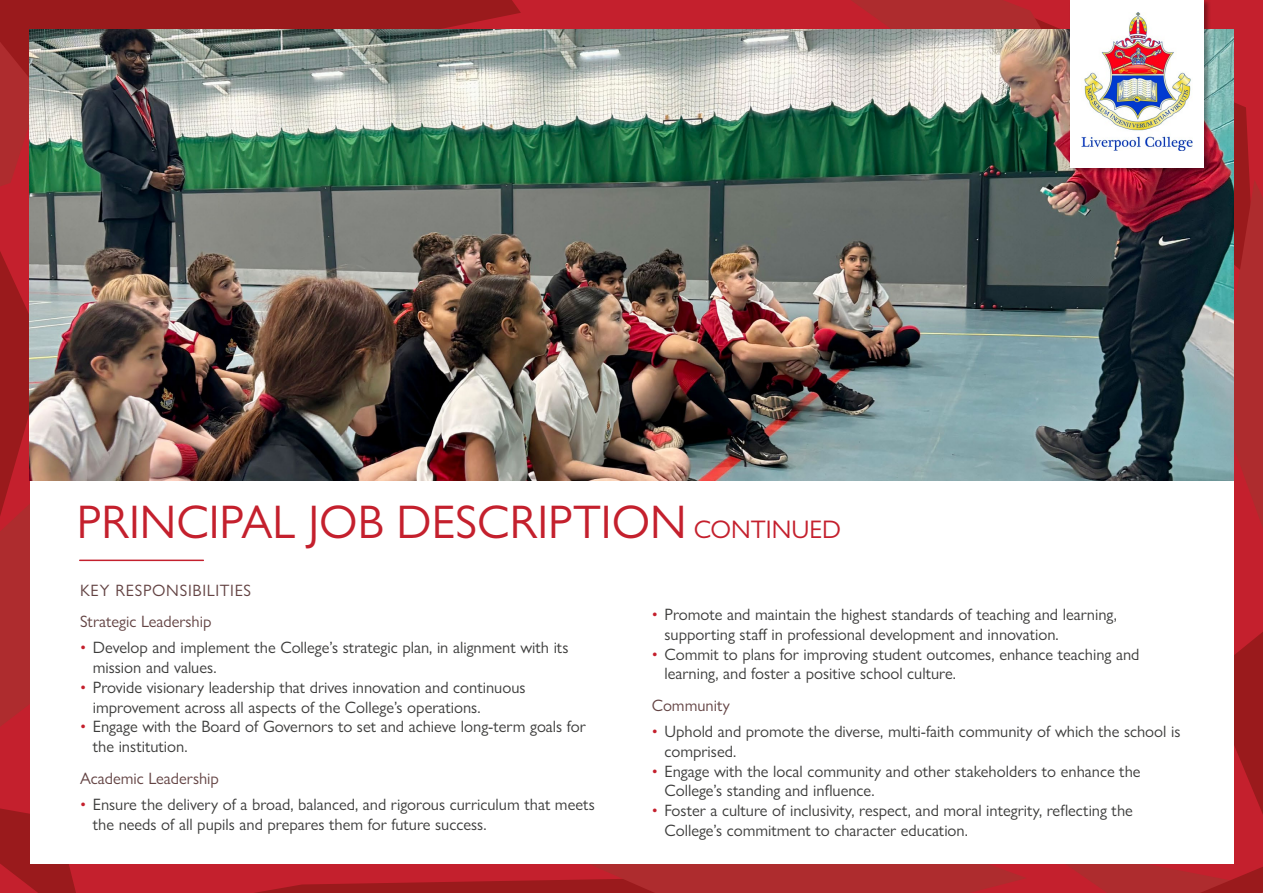
<style>
.page{position:relative;width:1263px;height:893px;background:#c4202d}
.page>*{position:absolute;margin:0;border:0;box-sizing:border-box;transform-origin:0 0}
.t1{font:47.4px "Gill Sans Nova";color:#c4202d}
.t2{font:16.5px/19.8px "Gill Sans Nova";color:#3c3c3b}
.t3{font:16.5px/31.8px "Gill Sans Nova";letter-spacing:.02em;color:#634343}
.t4{font:16.5px "Gill Sans Nova";color:#634343}
.s1{font-size:25.5px}
.s2{color:#c4202d}
</style>
<div class="page">
<svg style="left:1233px;top:632px;width:30px;height:183px"></svg>
<svg style="left:1211px;top:29px;width:39px;height:150px"></svg>
<svg style="left:1233px;top:179px;width:30px;height:350px;background:#ab3134"></svg>
<svg style="left:850px;top:0;width:218px;height:30px;fill:#ae2c2e"></svg>
<svg style="left:0;top:808px;width:76px;height:85px"></svg>
<svg style="left:0;top:251px;width:30px;height:476px"></svg>
<svg style="left:0;top:107px;width:30px;height:80px"></svg>
<svg style="left:0;top:0;width:521px;height:107px;background:#9c1e20"></svg>
<svg style="left:253px;top:863px;width:774px;height:30px"></svg>
<svg style="left:1033px;top:842px;width:230px;height:51px"></svg>
<div style="left:30px;top:30px;width:1203px;height:833px;background:#fff"></div>
<img style="left:30px;top:30px;width:1203px;height:450px">
<hr style="left:80px;top:560px;width:123px;height:1px;background:#c4202d">
<div style="left:1068px;top:0;width:143px;height:175px;background:#000;opacity:.39"></div>
<div style="left:1070px;top:0;width:133px;height:167px;background:#fff"></div>
<img style="left:1081px;top:13px;width:111px;height:138px">
<h1 class="t1" style="left:77px;top:493px;width:766px">PRINCIPAL JOB DESCRIPTION <span class="s1">CONTINUED</span></h1>
<p class="t3" style="left:80px;top:574px;width:173px">KEY RESPONSIBILITIES<br>Strategic Leadership</p>
<p class="t2" style="left:93px;top:637px;width:477px;text-indent:-13px"><span class="s2">•</span> Develop and implement the College’s strategic plan, in alignment with its mission and values.</p>
<p class="t2" style="left:93px;top:677px;width:434px;text-indent:-13px"><span class="s2">•</span> Provide visionary leadership that drives innovation and continuous improvement across all aspects of the College’s operations.</p>
<p class="t2" style="left:93px;top:717px;width:495px;text-indent:-13px"><span class="s2">•</span> Engage with the Board of Governors to set and achieve long-term goals for the institution.</p>
<p class="t4" style="left:80px;top:768px;width:140px">Academic Leadership</p>
<p class="t2" style="left:93px;top:794px;width:503px;text-indent:-13px"><span class="s2">•</span> Ensure the delivery of a broad, balanced, and rigorous curriculum that meets the needs of all pupils and prepares them for future success.</p>
<p class="t2" style="left:664px;top:604px;width:454px;text-indent:-13px"><span class="s2">•</span> Promote and maintain the highest standards of teaching and learning, supporting staff in professional development and innovation.</p>
<p class="t2" style="left:664px;top:644px;width:477px;text-indent:-13px"><span class="s2">•</span> Commit to plans for improving student outcomes, enhance teaching and learning, and foster a positive school culture.</p>
<p class="t4" style="left:652px;top:695px;width:80px">Community</p>
<p class="t2" style="left:664px;top:721px;width:517px;text-indent:-13px"><span class="s2">•</span> Uphold and promote the diverse, multi-faith community of which the school is comprised.</p>
<p class="t2" style="left:664px;top:761px;width:478px;text-indent:-13px"><span class="s2">•</span> Engage with the local community and other stakeholders to enhance the<br>College’s standing and influence.</p>
<p class="t2" style="left:664px;top:801px;width:470px;text-indent:-13px"><span class="s2">•</span> Foster a culture of inclusivity, respect, and moral integrity, reflecting the<br>College’s commitment to character education.</p>
</div>
